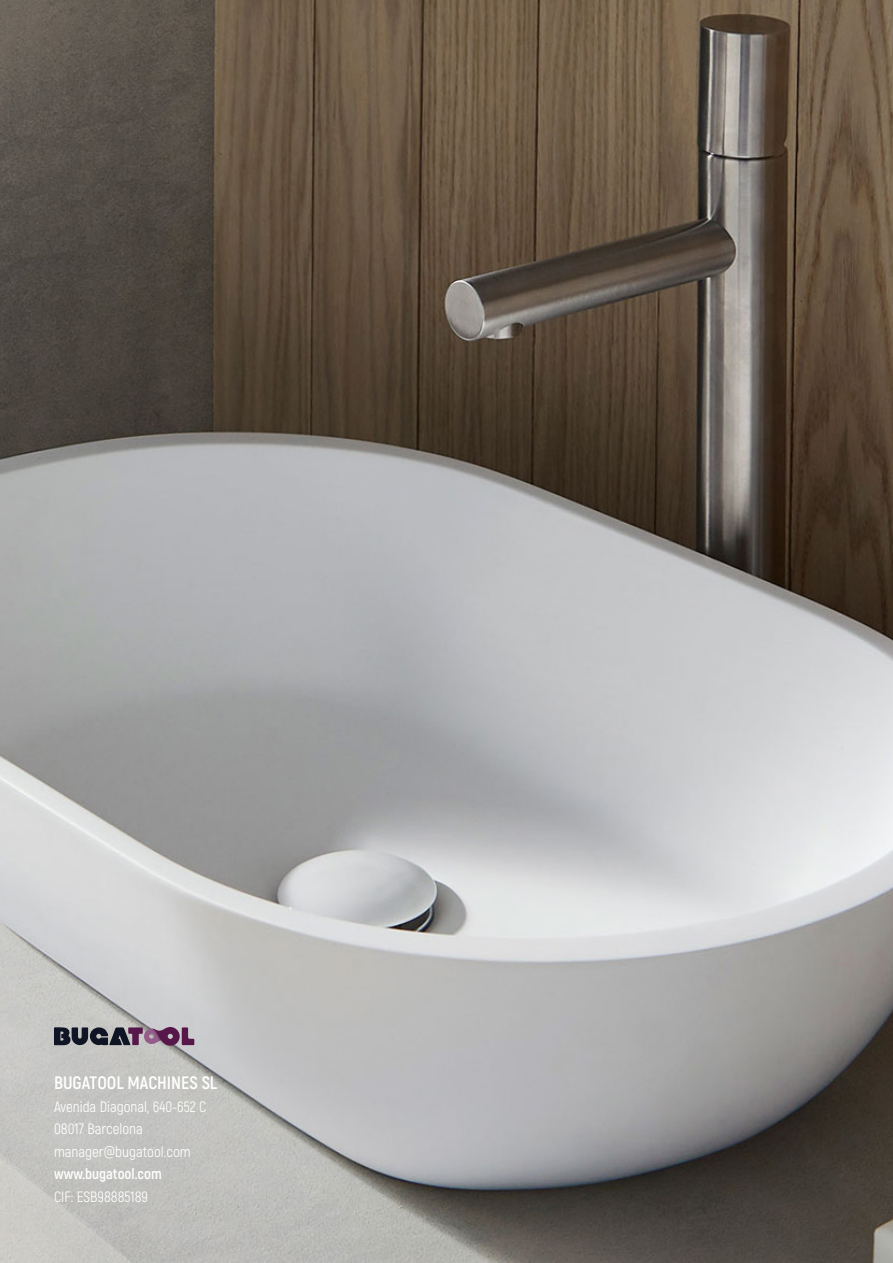
<style>
.page{position:relative;width:893px;height:1263px;background:#fff}
.page>*{position:absolute;margin:0;border:0;box-sizing:border-box;transform-origin:0 0}
.t1{font:700 18px "Akrobat";color:#fff}
.t2{font:15px "Akrobat";color:#fff}
.t3{font:700 15px "Akrobat";color:#fff}
</style>
<div class="page">
<img style="left:0;top:0;width:893px;height:1263px">
<svg style="left:54px;top:1027px;width:140px;height:19px;background:#67576a"></svg>
<p class="t1" style="left:54px;top:1072px;width:165px">BUGATOOL MACHINES SL</p>
<p class="t2" style="left:54px;top:1098px;width:154px">Avenida Diagonal, 640-652 C</p>
<p class="t2" style="left:54px;top:1120px;width:90px">08017 Barcelona</p>
<p class="t2" style="left:54px;top:1143px;width:138px">manager@bugatool.com</p>
<p class="t3" style="left:54px;top:1165px;width:109px">www.bugatool.com</p>
<p class="t2" style="left:54px;top:1188px;width:96px">CIF: ESB98885189</p>
</div>
